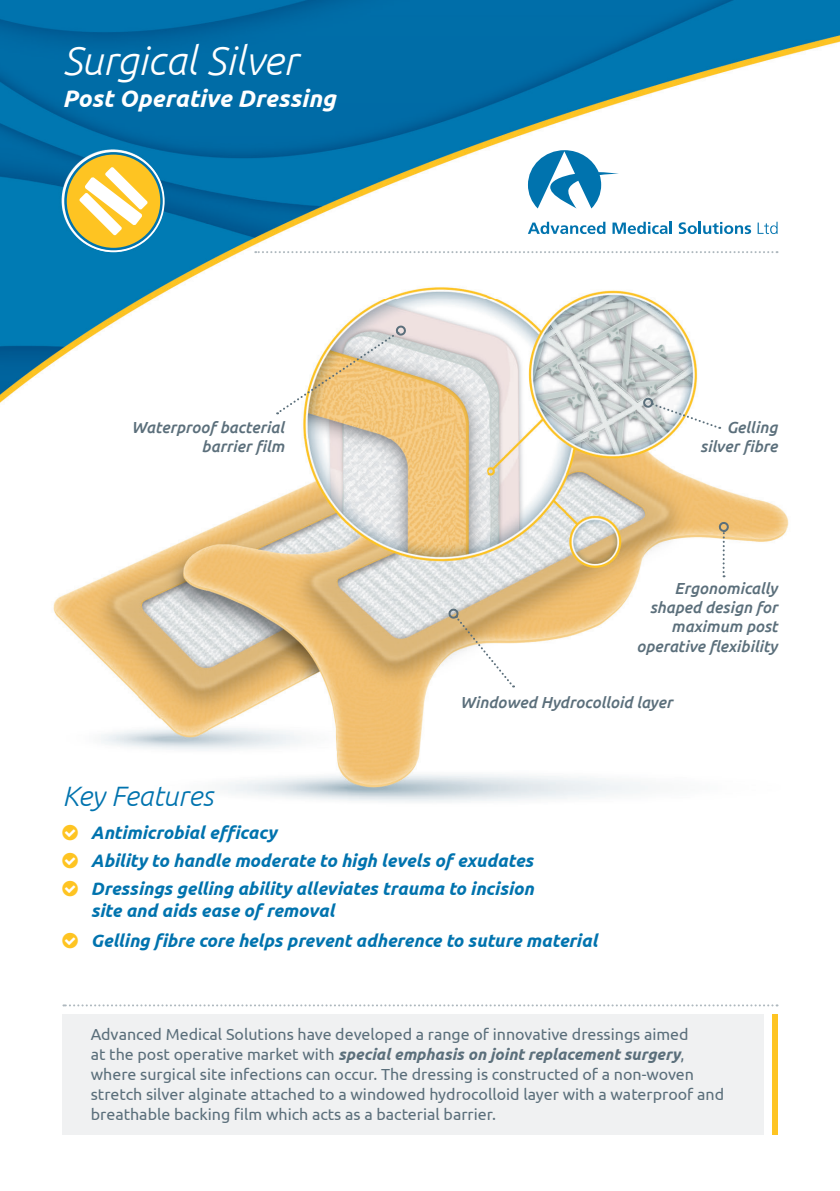
<style>
.page{position:relative;width:840px;height:1191px;background:#fff}
.page>*{position:absolute;margin:0;border:0;box-sizing:border-box;transform-origin:0 0}
.NEW__Page_Headers{font:italic 300 40px "Ubuntu";color:#fff}
.NEW__Page_Titles{font:italic 300 28px "Ubuntu";color:#0073ae}
.NEW__Page_Headers-2{font:italic 700 24px "Ubuntu";letter-spacing:.005em;color:#fff}
.t1{font:italic 700 18px/22px "Ubuntu";color:#0073ae}
.NEW__Main_Text{font:16px/20px "Ubuntu";color:#5b6f7b}
.NEW__Labels{font:italic 500 16px/19.2px "Ubuntu";color:#5b6f7b;text-align:right}
.s1{color:#fec422}
.s2{font-weight:700;font-style:italic}
</style>
<div class="page">
<img style="left:0;top:0;width:839px;height:1135px">
<div style="left:62px;top:1014px;width:701px;height:120px;background:#f0f1f2"></div>
<div style="left:771px;top:1014px;width:6px;height:120px;background:#fec422"></div>
<svg style="left:63px;top:1004px;width:714px;height:2px"></svg>
<svg style="left:446px;top:607px;width:68px;height:80px"></svg>
<svg style="left:716px;top:520px;width:12px;height:57px"></svg>
<svg style="left:651px;top:402px;width:68px;height:27px"></svg>
<div style="left:642px;top:397px;width:11px;height:11px;border:2px solid #5b6f7b;border-radius:3px"></div>
<svg style="left:277px;top:331px;width:121px;height:83px"></svg>
<div style="left:395px;top:325px;width:11px;height:11px;border:2px solid #5b6f7b;border-radius:50%"></div>
<svg style="left:527px;top:150px;width:91px;height:58px"></svg>
<svg style="left:527px;top:222px;width:78px;height:12px"></svg>
<svg style="left:612px;top:222px;width:59px;height:12px"></svg>
<svg style="left:678px;top:222px;width:72px;height:12px"></svg>
<svg style="left:757px;top:222px;width:20px;height:12px"></svg>
<svg style="left:255px;top:251px;width:522px;height:2px"></svg>
<svg style="left:64px;top:151px;width:99px;height:100px"></svg>
<svg style="left:65px;top:153px;width:96px;height:96px;fill:#fec422"></svg>
<div style="left:64px;top:152px;width:99px;height:98px;border:2px solid #0073ae;border-radius:50%"></div>
<svg style="left:79px;top:167px;width:69px;height:68px"></svg>
<p class="NEW__Page_Headers" style="left:62px;top:37px;width:237px">Surgical Silver</p>
<p class="NEW__Page_Headers-2" style="left:62px;top:84px;width:274px">Post Operative Dressing</p>
<p class="NEW__Labels" style="left:131px;top:417px;width:154px">Waterproof bacterial</p>
<p class="NEW__Labels" style="left:201px;top:436px;width:84px">barrier film</p>
<p class="NEW__Labels" style="left:700px;top:417px;width:79px">Gelling silver fibre</p>
<p class="NEW__Labels" style="left:636px;top:578px;width:143px">Ergonomically shaped design for maximum post operative flexibility</p>
<p class="NEW__Labels" style="left:460px;top:692px;width:214px">Windowed Hydrocolloid layer</p>
<p class="NEW__Page_Titles" style="left:62px;top:779px;width:152px">Key Features</p>
<p class="t1" style="left:62px;top:822px;width:216px"><span class="s1">□</span> Antimicrobial efficacy</p>
<p class="t1" style="left:62px;top:849px;width:472px"><span class="s1">□</span> Ability to handle moderate to high levels of exudates</p>
<p class="t1" style="left:91px;top:877px;width:444px;text-indent:-28px"><span class="s1">□</span> Dressings gelling ability alleviates trauma to incision site and aids ease of removal</p>
<p class="t1" style="left:62px;top:929px;width:536px"><span class="s1">□</span> Gelling fibre core helps prevent adherence to suture material</p>
<p class="NEW__Main_Text" style="left:91px;top:1024px;width:634px">Advanced Medical Solutions have developed a range of innovative dressings aimed<br>at the post operative market with <span class="s2">special emphasis on joint replacement surgery</span>, where surgical site infections can occur. The dressing is constructed of a non-woven stretch silver alginate attached to a windowed hydrocolloid layer with a waterproof and breathable backing film which acts as a bacterial barrier.</p>
</div>
